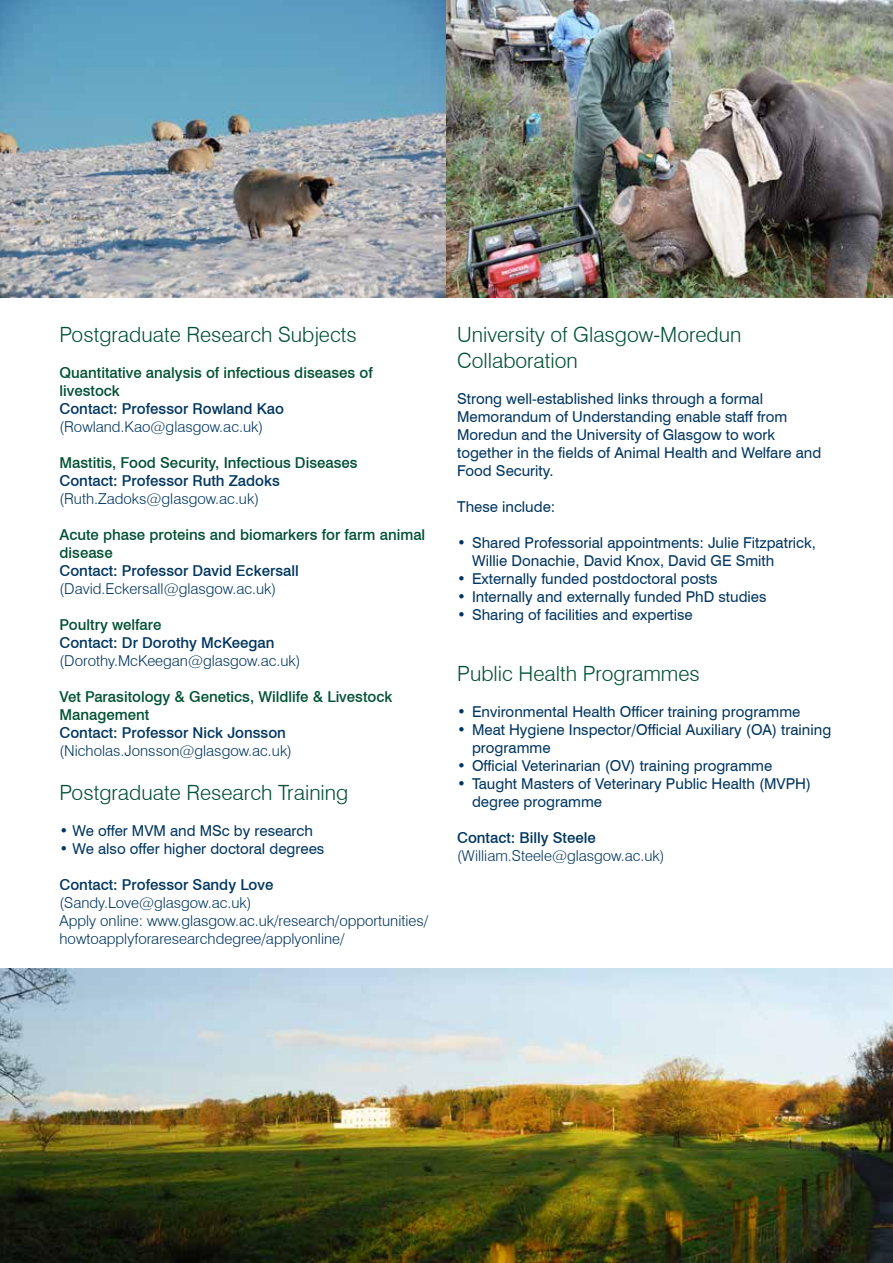
<style>
.page{position:relative;width:893px;height:1263px;background:#fff}
.page>*{position:absolute;margin:0;border:0;box-sizing:border-box;transform-origin:0 0}
.t1{font:300 21px/25.2px "Swiss 721 BT";color:#005134}
.t2{font:15px/18px "Swiss 721 BT";color:#003660}
.t3{font:300 15px/18px "Swiss 721 BT";color:#003660}
.t4{font:500 15px/18px "Swiss 721 BT";color:#005134}
.t5{font:500 15px "Swiss 721 BT";color:#003660}
</style>
<div class="page">
<img style="left:0;top:969px;width:893px;height:294px">
<img style="left:0;top:0;width:893px;height:298px">
<h1 class="t1" style="left:60px;top:322px;width:299px">Postgraduate Research Subjects</h1>
<p class="t4" style="left:60px;top:364px;width:315px">Quantitative analysis of infectious diseases of livestock</p>
<p class="t5" style="left:60px;top:400px;width:226px">Contact: Professor Rowland Kao</p>
<p class="t3" style="left:60px;top:418px;width:205px">(Rowland.Kao@glasgow.ac.uk)</p>
<p class="t4" style="left:60px;top:454px;width:300px">Mastitis, Food Security, Infectious Diseases</p>
<p class="t5" style="left:60px;top:472px;width:222px">Contact: Professor Ruth Zadoks</p>
<p class="t3" style="left:60px;top:490px;width:201px">(Ruth.Zadoks@glasgow.ac.uk)</p>
<p class="t4" style="left:60px;top:526px;width:367px">Acute phase proteins and biomarkers for farm animal disease</p>
<p class="t5" style="left:60px;top:562px;width:241px">Contact: Professor David Eckersall</p>
<p class="t3" style="left:60px;top:580px;width:218px">(David.Eckersall@glasgow.ac.uk)</p>
<p class="t4" style="left:60px;top:616px;width:104px">Poultry welfare</p>
<p class="t5" style="left:60px;top:634px;width:216px">Contact: Dr Dorothy McKeegan</p>
<p class="t3" style="left:60px;top:652px;width:243px">(Dorothy.McKeegan@glasgow.ac.uk)</p>
<p class="t4" style="left:60px;top:688px;width:334px">Vet Parasitology &amp; Genetics, Wildlife &amp; Livestock<br>Management</p>
<p class="t5" style="left:60px;top:724px;width:228px">Contact: Professor Nick Jonsson</p>
<p class="t3" style="left:60px;top:742px;width:234px">(Nicholas.Jonsson@glasgow.ac.uk)</p>
<h1 class="t1" style="left:60px;top:779px;width:290px">Postgraduate Research Training</h1>
<p class="t2" style="left:60px;top:821px;width:255px">• We offer MVM and MSc by research</p>
<p class="t2" style="left:60px;top:839px;width:266px">• We also offer higher doctoral degrees</p>
<p class="t5" style="left:60px;top:875px;width:215px">Contact: Professor Sandy Love</p>
<p class="t3" style="left:60px;top:893px;width:370px">(Sandy.Love@glasgow.ac.uk)<br>Apply online: www.glasgow.ac.uk/research/opportunities/ howtoapplyforaresearchdegree/applyonline/</p>
<h1 class="t1" style="left:457px;top:322px;width:286px">University of Glasgow-Moredun<br>Collaboration</h1>
<p class="t2" style="left:457px;top:389px;width:366px">Strong well-established links through a formal Memorandum of Understanding enable staff from Moredun and the University of Glasgow to work together in the fields of Animal Health and Welfare and Food Security.</p>
<p class="t2" style="left:457px;top:497px;width:100px">These include:</p>
<p class="t2" style="left:472px;top:533px;width:346px;text-indent:-15px">• Shared Professorial appointments: Julie Fitzpatrick,<br>Willie Donachie, David Knox, David GE Smith</p>
<p class="t2" style="left:457px;top:569px;width:262px">• Externally funded postdoctoral posts</p>
<p class="t2" style="left:457px;top:587px;width:311px">• Internally and externally funded PhD studies</p>
<p class="t2" style="left:457px;top:605px;width:237px">• Sharing of facilities and expertise</p>
<h1 class="t1" style="left:457px;top:660px;width:244px">Public Health Programmes</h1>
<p class="t2" style="left:457px;top:702px;width:345px">• Environmental Health Officer training programme</p>
<p class="t2" style="left:472px;top:720px;width:361px;text-indent:-15px">• Meat Hygiene Inspector/Official Auxiliary (OA) training programme</p>
<p class="t2" style="left:457px;top:756px;width:317px">• Official Veterinarian (OV) training programme</p>
<p class="t2" style="left:472px;top:774px;width:341px;text-indent:-15px">• Taught Masters of Veterinary Public Health (MVPH) degree programme</p>
<p class="t5" style="left:457px;top:828px;width:140px">Contact: Billy Steele</p>
<p class="t3" style="left:457px;top:846px;width:209px">(William.Steele@glasgow.ac.uk)</p>
</div>
